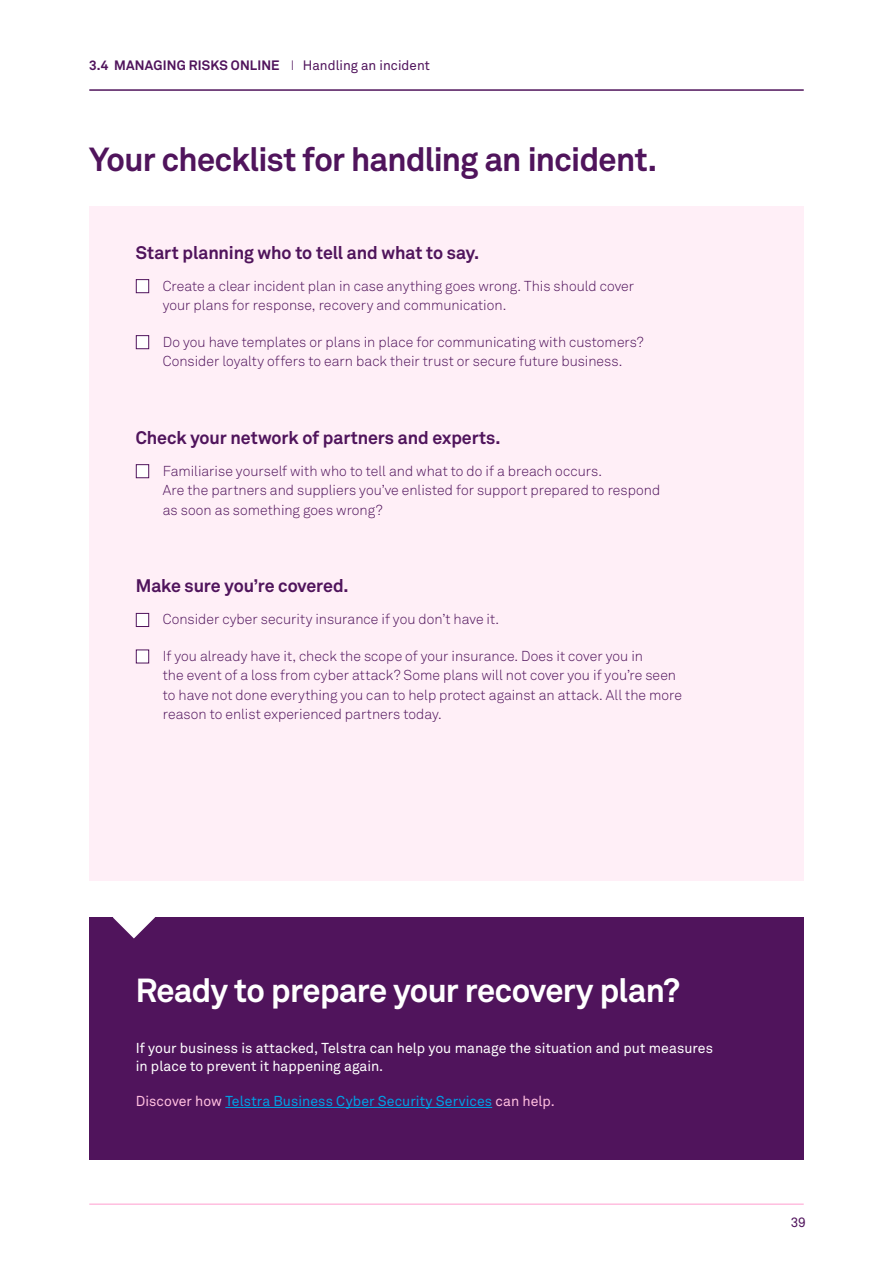
<style>
.page{position:relative;width:893px;height:1263px;background:#fff}
.page>*{position:absolute;margin:0;border:0;box-sizing:border-box;transform-origin:0 0}
.t1{font:700 33px "Telstra Akkurat";letter-spacing:-.02em;color:#50145c}
.t2{font:700 33px "Telstra Akkurat";letter-spacing:-.015em;color:#fff}
.t3{font:700 18px "Telstra Akkurat";letter-spacing:-.005em;color:#50145c}
.t4{font:300 14.25px/19.5px "Telstra Akkurat";color:#50145c}
.t5{font:14.25px/18px "Telstra Akkurat";letter-spacing:.005em;color:#fff}
.t6{font:14.25px "Telstra Akkurat";letter-spacing:.005em;color:#009fe3}
.t7{font:700 13.5px "Telstra Akkurat";letter-spacing:.015em;color:#50145c}
.t8{font:13.5px "Telstra Akkurat";color:#50145c}
.s1{font-weight:300}
.s2{font-weight:400}
.s3{color:#ffbedf}
</style>
<div class="page">
<hr style="left:89px;top:89px;width:715px;height:2px;background:#50145c">
<hr style="left:89px;top:1203px;width:715px;height:2px;background:#ffbedf">
<div style="left:89px;top:918px;width:715px;height:242px;background:#50145c"></div>
<hr style="left:225px;top:1107px;width:267px;height:1px;background:#009fe3">
<svg style="left:113px;top:917px;width:42px;height:21px"></svg>
<div style="left:89px;top:206px;width:715px;height:674px;background:#ffeff7"></div>
<div style="left:136px;top:279px;width:13px;height:14px;background:#fff;border:1px solid #50145c"></div>
<div style="left:136px;top:335px;width:13px;height:14px;background:#fff;border:1px solid #50145c"></div>
<div style="left:136px;top:464px;width:13px;height:14px;background:#fff;border:1px solid #50145c"></div>
<div style="left:136px;top:613px;width:13px;height:14px;background:#fff;border:1px solid #50145c"></div>
<div style="left:136px;top:649px;width:13px;height:14px;background:#fff;border:1px solid #50145c"></div>
<p class="t7" style="left:89px;top:57px;width:342px">3.4 MANAGING RISKS ONLINE <span class="s1">I</span> <span class="s2">Handling an incident</span></p>
<h4 class="t1" style="left:89px;top:140px;width:569px">Your checklist for handling an incident.</h4>
<h5 class="t3" style="left:136px;top:241px;width:345px">Start planning who to tell and what to say.</h5>
<p class="t4" style="left:163px;top:276px;width:473px">Create a clear incident plan in case anything goes wrong. This should cover your plans for response, recovery and communication.</p>
<p class="t4" style="left:163px;top:332px;width:482px">Do you have templates or plans in place for communicating with customers?<br>Consider loyalty offers to earn back their trust or secure future business.</p>
<h5 class="t3" style="left:136px;top:426px;width:366px">Check your network of partners and experts.</h5>
<p class="t4" style="left:163px;top:461px;width:499px">Familiarise yourself with who to tell and what to do if a breach occurs.<br>Are the partners and suppliers you’ve enlisted for support prepared to respond as soon as something goes wrong?</p>
<h5 class="t3" style="left:136px;top:575px;width:214px">Make sure you’re covered.</h5>
<p class="t4" style="left:163px;top:609px;width:338px">Consider cyber security insurance if you don’t have it.</p>
<p class="t4" style="left:163px;top:646px;width:521px">If you already have it, check the scope of your insurance. Does it cover you in<br>the event of a loss from cyber attack? Some plans will not cover you if you’re seen to have not done everything you can to help protect against an attack. All the more reason to enlist experienced partners today.</p>
<h4 class="t2" style="left:136px;top:970px;width:546px">Ready to prepare your recovery plan?</h4>
<p class="t5" style="left:136px;top:1039px;width:579px">If your business is attacked, Telstra can help you manage the situation and put measures in place to prevent it happening again.</p>
<p class="t6" style="left:136px;top:1092px;width:421px"><span class="s3">Discover how</span> Telstra Business Cyber Security Services <span class="s3">can help.</span></p>
<p class="t8" style="left:791px;top:1214px;width:17px">39</p>
</div>
